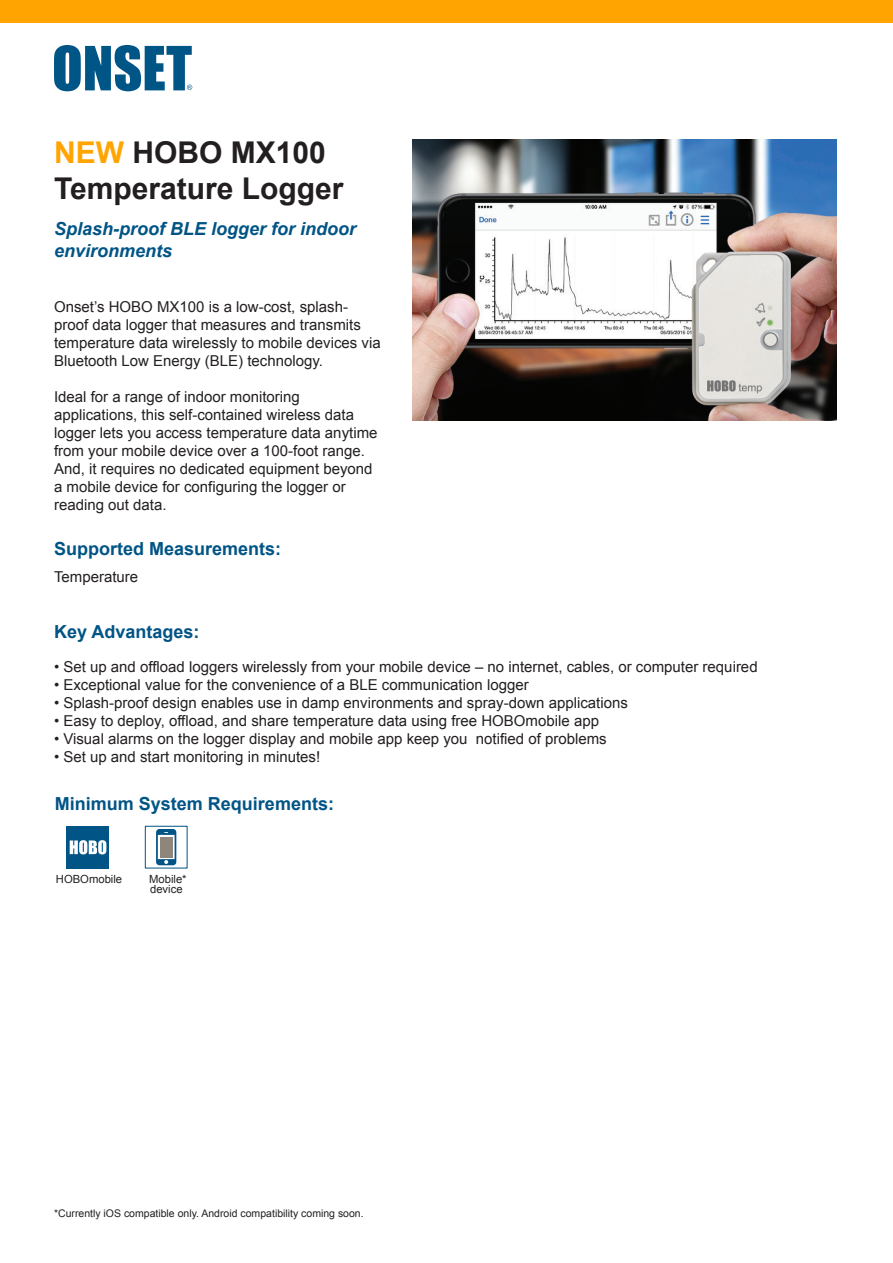
<style>
.page{position:relative;width:893px;height:1263px;background:#fff}
.page>*{position:absolute;margin:0;border:0;box-sizing:border-box;transform-origin:0 0}
.t1{font:700 30px "Arial";color:#231f20}
.t2{font:700 18px "Arial";color:#015486}
.t3{font:italic 700 18px/21.6px "Arial";color:#015486}
.t4{font:15px/18px "Arial";color:#231f20}
.t5{font:11.25px "Arial";color:#231f20}
.t6{font:10.5px "Arial";color:#231f20}
.s1{color:#ffa400}
</style>
<div class="page">
<div style="left:0;top:0;width:893px;height:23px;background:#ffa400"></div>
<svg style="left:54px;top:45px;width:138px;height:46px"></svg>
<svg style="left:156px;top:829px;width:20px;height:36px"></svg>
<div style="left:160px;top:837px;width:13px;height:20px;background:#8e857b"></div>
<div style="left:67px;top:826px;width:42px;height:42px;background:#015486"></div>
<svg style="left:70px;top:840px;width:36px;height:14px"></svg>
<img style="left:412px;top:140px;width:424px;height:281px">
<p class="t1" style="left:54px;top:132px;width:273px"><span class="s1">NEW</span> HOBO MX100</p>
<p class="t1" style="left:54px;top:168px;width:291px">Temperature Logger</p>
<p class="t3" style="left:54px;top:219px;width:304px">Splash-proof BLE logger for indoor environments</p>
<p class="t4" style="left:54px;top:298px;width:328px">Onset’s HOBO MX100 is a low-cost, splash&shy;proof data logger that measures and transmits temperature data wirelessly to mobile devices via Bluetooth Low Energy (BLE) technology.</p>
<p class="t4" style="left:54px;top:388px;width:325px">Ideal for a range of indoor monitoring applications, this self-contained wireless data logger lets you access temperature data anytime from your mobile device over a 100-foot range.<br>And, it requires no dedicated equipment beyond a mobile device for configuring the logger or reading out data.</p>
<p class="t2" style="left:54px;top:536px;width:229px">Supported Measurements:</p>
<p class="t4" style="left:54px;top:568px;width:86px">Temperature</p>
<p class="t2" style="left:54px;top:620px;width:147px">Key Advantages:</p>
<p class="t4" style="left:54px;top:658px;width:705px">• Set up and offload loggers wirelessly from your mobile device – no internet, cables, or computer required</p>
<p class="t4" style="left:54px;top:676px;width:476px">• Exceptional value for the convenience of a BLE communication logger</p>
<p class="t4" style="left:54px;top:694px;width:575px">• Splash-proof design enables use in damp environments and spray-down applications</p>
<p class="t4" style="left:54px;top:712px;width:546px">• Easy to deploy, offload, and share temperature data using free HOBOmobile app</p>
<p class="t4" style="left:54px;top:730px;width:554px">• Visual alarms on the logger display and mobile app keep you notified of problems</p>
<p class="t4" style="left:54px;top:748px;width:268px">• Set up and start monitoring in minutes!</p>
<p class="t2" style="left:55px;top:791px;width:281px">Minimum System Requirements:</p>
<p class="t5" style="left:56px;top:871px;width:68px">HOBOmobile</p>
<p class="t5" style="left:149px;top:871px;width:39px">Mobile*</p>
<p class="t5" style="left:150px;top:882px;width:34px">device</p>
<p class="t6" style="left:54px;top:1206px;width:311px">*Currently iOS compatible only. Android compatibility coming soon.</p>
</div>
